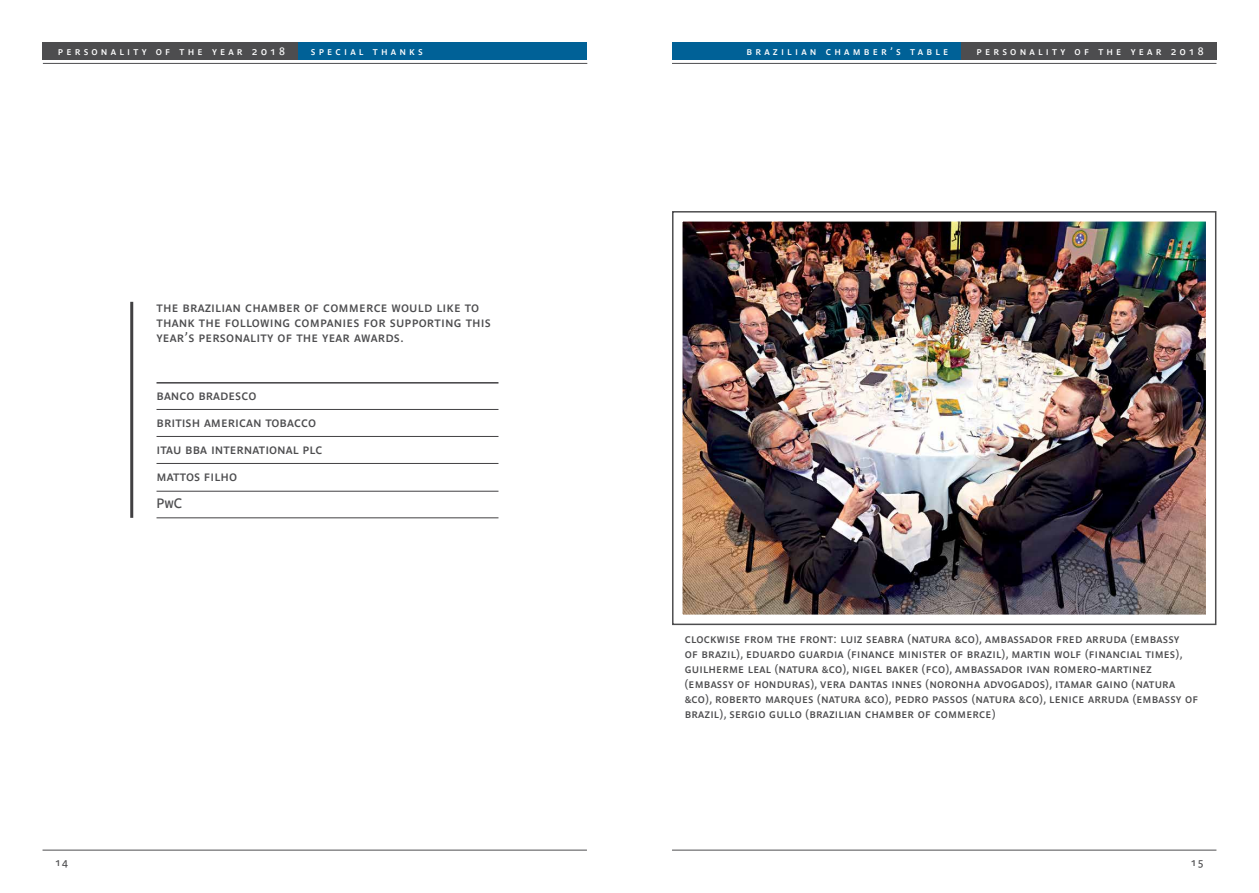
<style>
.page{position:relative;width:1259px;height:893px;background:#fff}
.page>*{position:absolute;margin:0;border:0;box-sizing:border-box;transform-origin:0 0}
.t1{font:13.5px/27px "Parisine Caps";letter-spacing:.01em;color:#4d4d4f}
.t2{font:12px/15px "Parisine Caps";letter-spacing:.01em;color:#4d4d4f}
.t3{font:10.5px "Parisine Caps";letter-spacing:.3em;color:#fff}
.t4{font:10.5px "Parisine Caps";color:#4d4d4f}
</style>
<div class="page">
<img style="left:683px;top:222px;width:522px;height:392px">
<div style="left:672px;top:211px;width:544px;height:414px;border:10px solid #fff"></div>
<div style="left:672px;top:211px;width:544px;height:414px;border:2px solid #4d4d4f"></div>
<hr style="left:43px;top:63px;width:544px;height:1px;background:#4d4d4f">
<div style="left:43px;top:43px;width:544px;height:17px;background:#006197"></div>
<div style="left:43px;top:43px;width:255px;height:17px;background:#4d4d4f"></div>
<hr style="left:43px;top:850px;width:544px;height:1px;background:#4d4d4f">
<div style="left:672px;top:43px;width:544px;height:17px;background:#006197"></div>
<div style="left:961px;top:43px;width:255px;height:17px;background:#4d4d4f"></div>
<hr style="left:672px;top:63px;width:544px;height:1px;background:#4d4d4f">
<hr style="left:672px;top:850px;width:544px;height:1px;background:#4d4d4f">
<hr style="left:156px;top:382px;width:342px;height:2px;background:#414042">
<hr style="left:156px;top:409px;width:342px;height:1px;background:#414042">
<hr style="left:156px;top:436px;width:342px;height:1px;background:#414042">
<hr style="left:156px;top:463px;width:342px;height:1px;background:#414042">
<hr style="left:156px;top:517px;width:342px;height:1px;background:#414042">
<hr style="left:156px;top:491px;width:342px;height:1px;background:#414042">
<hr style="left:130px;top:302px;width:3px;height:216px;background:#414042">
<p class="t3" style="left:58px;top:45px;width:229px">personality of the year 2018</p>
<p class="t3" style="left:311px;top:45px;width:113px">special thanks</p>
<p class="t1" style="left:156px;top:299px;width:336px;line-height:15px">the brazilian chamber of commerce would like to thank the following companies for supporting this year’s personality of the year awards.</p>
<p class="t1" style="left:156px;top:382px;width:167px">banco bradesco<br>british american tobacco itau bba international plc mattos filho<br>PwC</p>
<p class="t4" style="left:55px;top:857px;width:14px">14</p>
<p class="t3" style="left:746px;top:45px;width:203px">brazilian chamber’s table</p>
<p class="t3" style="left:976px;top:45px;width:229px">personality of the year 2018</p>
<p class="t2" style="left:685px;top:632px;width:515px">clockwise from the front: luiz seabra (natura &amp;co), ambassador fred arruda (embassy<br>of brazil), eduardo guardia (finance minister of brazil), martin wolf (financial times), guilherme leal (natura &amp;co), nigel baker (fco), ambassador ivan romero-martinez (embassy of honduras), vera dantas innes (noronha advogados), itamar gaino (natura &amp;co), roberto marques (natura &amp;co), pedro passos (natura &amp;co), lenice arruda (embassy of brazil), sergio gullo (brazilian chamber of commerce)</p>
<p class="t4" style="left:1191px;top:857px;width:14px">15</p>
</div>
